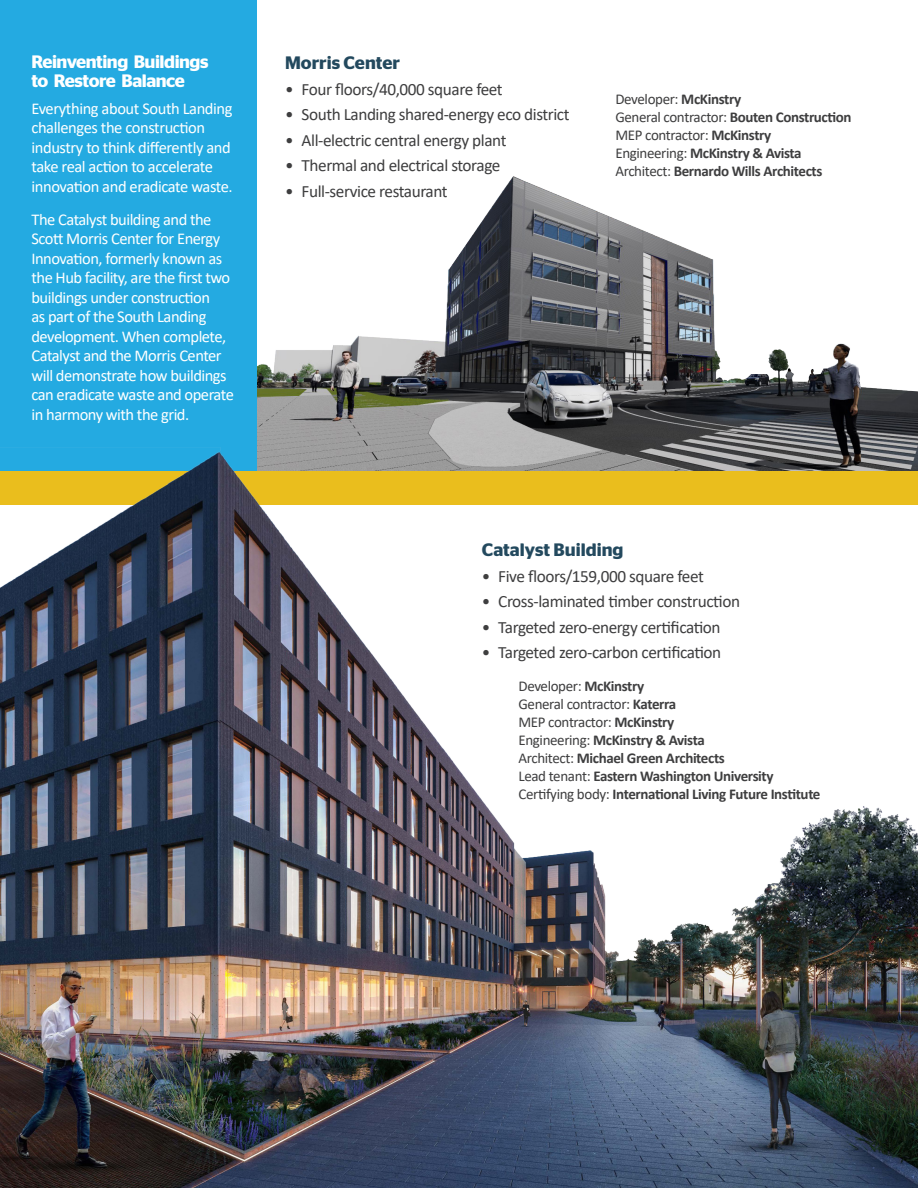
<style>
.page{position:relative;width:918px;height:1188px;background:#fff}
.page>*{position:absolute;margin:0;border:0;box-sizing:border-box;transform-origin:0 0}
.t1{font:600 18px/19.8px "Stag Sans";letter-spacing:-.025em;color:#fff}
.t2{font:600 18px "Stag Sans";color:#23495e}
.t3{font:17.25px "Calibri";letter-spacing:-.025em;color:#3e3e3f}
.t4{font:16.5px/19.5px "Calibri";letter-spacing:-.03em;color:#fff}
.t5{font:700 15px/18px "Calibri";letter-spacing:-.025em;color:#3e3e3f}
.s1{font-weight:400}
</style>
<div class="page">
<img style="left:257px;top:176px;width:661px;height:295px">
<div style="left:0;top:0;width:257px;height:476px;background:#24aae1"></div>
<img style="left:0;top:447px;width:917px;height:741px">
<p class="t1" style="left:31px;top:51px;width:179px">Reinventing Buildings to Restore Balance</p>
<p class="t4" style="left:31px;top:98px;width:203px">Everything about South Landing challenges the construction industry to think differently and take real action to accelerate innovation and eradicate waste.</p>
<p class="t4" style="left:31px;top:209px;width:204px">The Catalyst building and the<br>Scott Morris Center for Energy<br>Innovation, formerly known as the Hub facility, are the first two buildings under construction<br>as part of the South Landing development. When complete,<br>Catalyst and the Morris Center will demonstrate how buildings can eradicate waste and operate in harmony with the grid.</p>
<p class="t2" style="left:285px;top:52px;width:116px">Morris Center</p>
<p class="t3" style="left:285px;top:77px;width:219px">• Four floors/40,000 square feet</p>
<p class="t3" style="left:285px;top:102px;width:286px">• South Landing shared-energy eco district</p>
<p class="t3" style="left:285px;top:128px;width:223px">• All-electric central energy plant</p>
<p class="t3" style="left:285px;top:153px;width:217px">• Thermal and electrical storage</p>
<p class="t3" style="left:285px;top:179px;width:164px">• Full-service restaurant</p>
<p class="t5" style="left:615px;top:89px;width:238px"><span class="s1">Developer:</span> McKinstry<br><span class="s1">General contractor:</span> Bouten Construction<br><span class="s1">MEP contractor:</span> McKinstry<br><span class="s1">Engineering:</span> McKinstry &amp; Avista<br><span class="s1">Architect:</span> Bernardo Wills Architects</p>
<p class="t2" style="left:482px;top:540px;width:143px">Catalyst Building</p>
<p class="t3" style="left:482px;top:564px;width:224px">• Five floors/159,000 square feet</p>
<p class="t3" style="left:482px;top:589px;width:260px">• Cross-laminated timber construction</p>
<p class="t3" style="left:482px;top:615px;width:240px">• Targeted zero-energy certification</p>
<p class="t3" style="left:482px;top:640px;width:241px">• Targeted zero-carbon certification</p>
<p class="t5" style="left:518px;top:677px;width:304px"><span class="s1">Developer:</span> McKinstry<br><span class="s1">General contractor:</span> Katerra<br><span class="s1">MEP contractor:</span> McKinstry<br><span class="s1">Engineering:</span> McKinstry &amp; Avista<br><span class="s1">Architect:</span> Michael Green Architects<br><span class="s1">Lead tenant:</span> Eastern Washington University <span class="s1">Certifying body:</span> International Living Future Institute</p>
</div>
